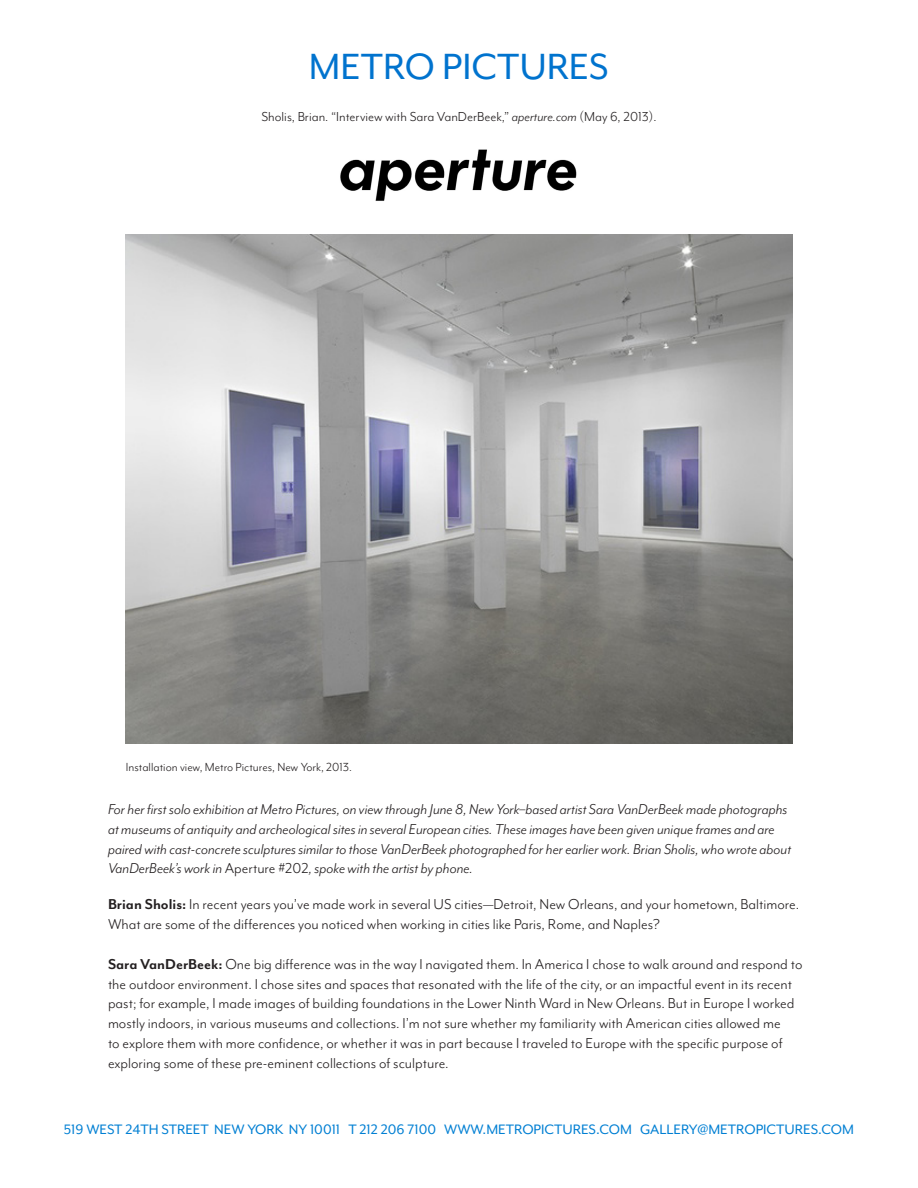
<style>
.page{position:relative;width:918px;height:1188px;background:#fff}
.page>*{position:absolute;margin:0;border:0;box-sizing:border-box;transform-origin:0 0}
.t1{font:42px "Mr Eaves Mod OT";color:#0073ce}
.t2{font:16.5px/19.8px "Mr Eaves Mod OT";color:#231f20}
.t3{font:italic 16.5px/19.8px "Mr Eaves Mod OT";color:#231f20}
.t4{font:15.75px "Mr Eaves Mod OT";color:#007fd3}
.t5{font:15px "Mr Eaves Mod OT";color:#231f20}
.t6{font:13.5px "Mr Eaves Mod OT";color:#231f20}
.s1{font-style:italic}
.s2{font-style:normal}
.s3{font-weight:700}
</style>
<div class="page">
<img style="left:126px;top:234px;width:666px;height:509px">
<img style="left:340px;top:149px;width:237px;height:52px">
<p class="t1" style="left:309px;top:44px;width:302px">METRO PICTURES</p>
<p class="t5" style="left:261px;top:108px;width:397px">Sholis, Brian. “Interview with Sara VanDerBeek,” <span class="s1">aperture.com</span> (May 6, 2013).</p>
<p class="t6" style="left:126px;top:759px;width:228px">Installation view, Metro Pictures, New York, 2013.</p>
<p class="t3" style="left:108px;top:799px;width:685px">For her first solo exhibition at Metro Pictures, on view through June 8, New York–based artist Sara VanDerBeek made photographs at museums of antiquity and archeological sites in several European cities. These images have been given unique frames and are paired with cast-concrete sculptures similar to those VanDerBeek photographed for her earlier work. Brian Sholis, who wrote about VanDerBeek’s work in <span class="s2">Aperture #202</span>, spoke with the artist by phone.</p>
<p class="t2" style="left:108px;top:895px;width:693px"><span class="s3">Brian Sholis:</span> In recent years you’ve made work in several US cities—Detroit, New Orleans, and your hometown, Baltimore.<br>What are some of the differences you noticed when working in cities like Paris, Rome, and Naples?</p>
<p class="t2" style="left:108px;top:954px;width:696px"><span class="s3">Sara VanDerBeek:</span> One big difference was in the way I navigated them. In America I chose to walk around and respond to the outdoor environment. I chose sites and spaces that resonated with the life of the city, or an impactful event in its recent past; for example, I made images of building foundations in the Lower Ninth Ward in New Orleans. But in Europe I worked mostly indoors, in various museums and collections. I’m not sure whether my familiarity with American cities allowed me<br>to explore them with more confidence, or whether it was in part because I traveled to Europe with the specific purpose of exploring some of these pre-eminent collections of sculpture.</p>
<p class="t4" style="left:64px;top:1121px;width:792px">519 WEST 24TH STREET NEW YORK NY 10011 T 212 206 7100 WWW.METROPICTURES.COM GALLERY@METROPICTURES.COM</p>
</div>
